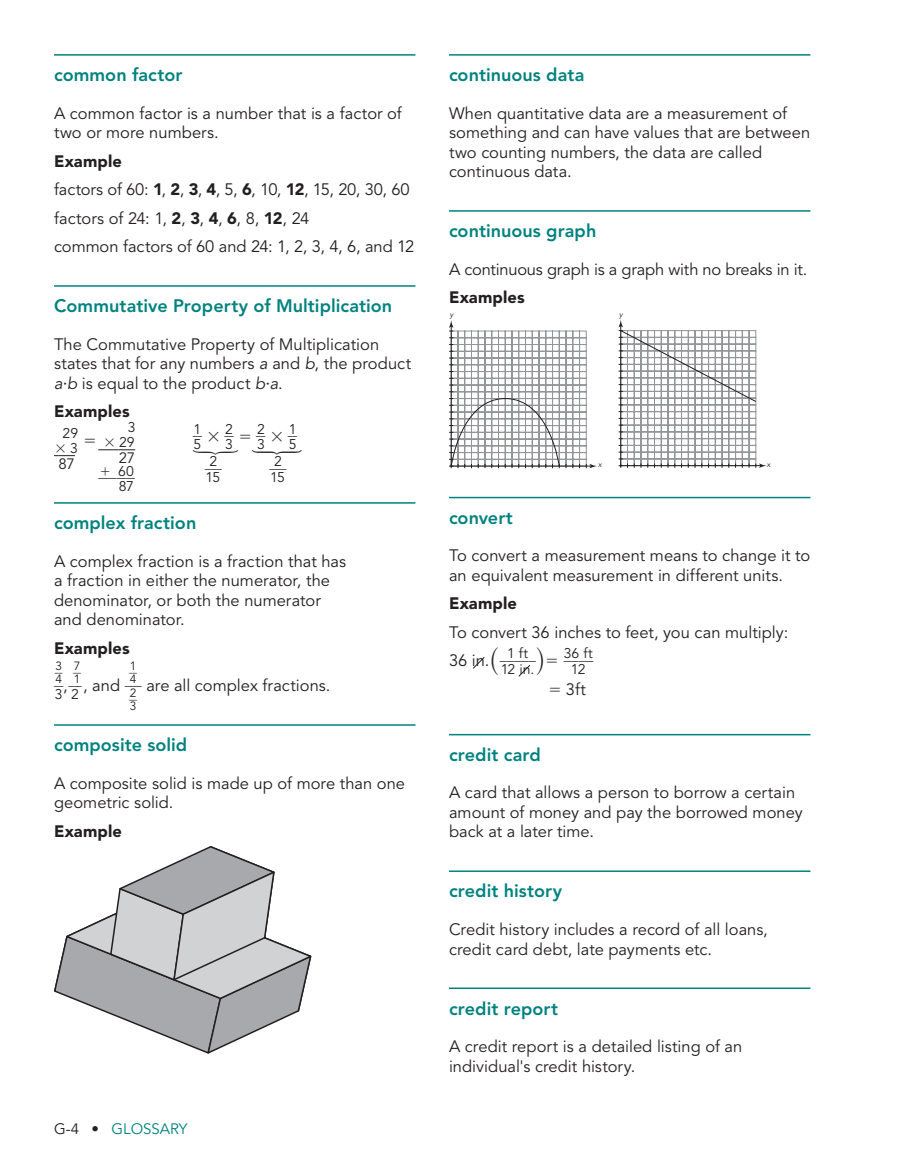
<style>
.page{position:relative;width:905px;height:1175px;background:#fff}
.page>*{position:absolute;margin:0;border:0;box-sizing:border-box;transform-origin:0 0}
.Gloss_Term_Line{font:800 18px "Avenir LT Std";letter-spacing:.005em;color:#00827e}
.para_start{font:16.5px/19.5px "Avenir LT Std";color:#231f20}
.Example{font:900 16.5px "Avenir LT Std";letter-spacing:.005em;color:#231f20}
.para_start-2{font:16.5px "STIX Size Four Sym";color:#231f20;scale:1.19 1}
.para_start-3{font:16.5px "STIX Size Five Sym";color:#231f20;scale:.93 1}
.t1{font:15px "Avenir LT Std";color:#00827e}
.para_start-4{font:15px "Avenir LT Std";color:#231f20}
.para_start-5{font:14.1px/15.6px "Avenir LT Std";color:#231f20;text-align:center}
.para_start-6{font:14.1px/14px "Avenir LT Std";color:#231f20;scale:.66 1}
.para_start-7{font:14.1px/13.8px "Avenir LT Std";color:#231f20;scale:.81 1}
.para_start-8{font:14.1px "Avenir LT Std";color:#231f20;scale:1.3 1}
.para_start-9{font:14.1px "Avenir LT Std";color:#231f20;scale:1.22 1}
.para_start-10{font:11.85px/11.7px "Avenir LT Std";color:#231f20;scale:.66 1}
.t2{font:italic 7.5px "Avenir LT Std";color:#231f20}
.s1{font-weight:900}
.s2{font-style:italic}
.s3{font-family:"Mathematical Pi OTF1"}
.s4{font-family:"Mathematical Pi OTF1";font-size:16.5px}
.s5{font-size:11.85px}
.s6{color:#231f20}
.s7{font-family:"STIX Size Two Sym";font-size:15.3px}
</style>
<div class="page">
<hr style="left:54px;top:54px;width:361px;height:2px;background:#00827e">
<hr style="left:54px;top:285px;width:361px;height:2px;background:#00827e">
<svg style="left:54px;top:455px;width:21px;height:1px"></svg>
<hr style="left:54px;top:502px;width:361px;height:1px;background:#00827e">
<hr style="left:54px;top:724px;width:361px;height:1px;background:#00827e">
<svg style="left:54px;top:846px;width:257px;height:207px"></svg>
<hr style="left:449px;top:54px;width:361px;height:2px;background:#00827e">
<hr style="left:449px;top:210px;width:361px;height:2px;background:#00827e">
<hr style="left:449px;top:497px;width:361px;height:1px;background:#00827e">
<hr style="left:449px;top:734px;width:361px;height:1px;background:#00827e">
<hr style="left:449px;top:870px;width:361px;height:2px;background:#00827e">
<hr style="left:449px;top:987px;width:361px;height:2px;background:#00827e">
<svg style="left:449px;top:320px;width:147px;height:148px"></svg>
<svg style="left:618px;top:320px;width:148px;height:148px"></svg>
<svg style="left:98px;top:449px;width:37px;height:1px"></svg>
<svg style="left:473px;top:657px;width:12px;height:12px"></svg>
<svg style="left:518px;top:665px;width:13px;height:12px"></svg>
<p class="Gloss_Term_Line" style="left:54px;top:64px;width:130px">common factor</p>
<p class="para_start" style="left:54px;top:104px;width:349px">A common factor is a number that is a factor of two or more numbers.</p>
<p class="Example" style="left:54px;top:151px;width:69px">Example</p>
<p class="para_start" style="left:54px;top:180px;width:357px">factors of 60: <span class="s1">1</span>, <span class="s1">2</span>, <span class="s1">3</span>, <span class="s1">4</span>, 5, <span class="s1">6</span>, 10, <span class="s1">12</span>, 15, 20, 30, 60</p>
<p class="para_start" style="left:54px;top:209px;width:257px">factors of 24: 1, <span class="s1">2</span>, <span class="s1">3</span>, <span class="s1">4</span>, <span class="s1">6</span>, 8, <span class="s1">12</span>, 24</p>
<p class="para_start" style="left:54px;top:237px;width:362px">common factors of 60 and 24: 1, 2, 3, 4, 6, and 12</p>
<p class="Gloss_Term_Line" style="left:54px;top:295px;width:340px">Commutative Property of Multiplication</p>
<p class="para_start" style="left:54px;top:335px;width:359px">The Commutative Property of Multiplication states that for any numbers <span class="s2">a</span> and <span class="s2">b</span>, the product <span class="s2">a</span><span class="s3">?</span><span class="s2">b</span> is equal to the product <span class="s2">b</span><span class="s3">?</span><span class="s2">a</span>.</p>
<p class="Example" style="left:54px;top:401px;width:77px">Examples</p>
<p class="para_start-5" style="left:55px;top:426px;width:43px;line-height:14.7px;text-align:left;text-indent:8px">29<br><span class="s3">3</span> 3 <sup>5</sup></p>
<p class="para_start-4" style="left:59px;top:455px;width:18px">87</p>
<p class="para_start-5" style="left:104px;top:420px;width:33px;line-height:14.9px;text-align:right">3<br><span class="s3">3</span> 29</p>
<p class="para_start-4" style="left:119px;top:449px;width:18px">27</p>
<p class="para_start-8" style="left:98px;top:464px;width:30px">____</p>
<p class="para_start-6" style="left:193px;top:424px;width:160px">_ _1 <span class="s4">3</span> _ _2 <span class="s4">5</span> _ _2 <span class="s4">3</span> _ _1<br>5</p>
<p class="para_start-2" style="left:193px;top:449px;width:40px">⏟</p>
<p class="para_start-5" style="left:289px;top:437px;width:9px">5</p>
<p class="para_start-5" style="left:225px;top:437px;width:9px">3</p>
<p class="para_start-5" style="left:257px;top:437px;width:9px">3</p>
<p class="para_start-3" style="left:252px;top:448px;width:55px">⏟</p>
<p class="para_start-7" style="left:205px;top:456px;width:23px">___2<br>15</p>
<p class="para_start-7" style="left:269px;top:456px;width:23px">___2<br>15</p>
<p class="para_start-5" style="left:99px;top:463px;width:36px;text-align:right"><span class="s3">1</span> 60<br>87</p>
<p class="Gloss_Term_Line" style="left:54px;top:512px;width:144px">complex fraction</p>
<p class="para_start" style="left:54px;top:551px;width:294px">A complex fraction is a fraction that has a fraction in either the numerator, the denominator, or both the numerator and denominator.</p>
<p class="Example" style="left:54px;top:638px;width:77px">Examples</p>
<p class="para_start-10" style="left:55px;top:662px;width:13px">_ _3</p>
<p class="para_start-6" style="left:54px;top:673px;width:44px">_ _<span class="s5">4</span> _ _<span class="s5">1<br></span>3</p>
<p class="para_start-10" style="left:73px;top:662px;width:13px">_ _7</p>
<p class="para_start-5" style="left:71px;top:686px;width:9px">2</p>
<p class="para_start-10" style="left:129px;top:662px;width:13px">_ _1<br>4</p>
<p class="para_start-9" style="left:125px;top:672px;width:16px">__</p>
<p class="para_start-10" style="left:129px;top:689px;width:13px">_ _2<br>3</p>
<p class="para_start" style="left:146px;top:676px;width:186px">are all complex fractions.</p>
<p class="para_start" style="left:83px;top:676px;width:39px">, and</p>
<p class="para_start" style="left:63px;top:676px;width:6px">,</p>
<p class="Gloss_Term_Line" style="left:54px;top:734px;width:135px">composite solid</p>
<p class="para_start" style="left:54px;top:773px;width:352px">A composite solid is made up of more than one geometric solid.</p>
<p class="Example" style="left:54px;top:821px;width:69px">Example</p>
<p class="t1" style="left:54px;top:1120px;width:135px"><span class="s6">G-4 •</span> Glossary</p>
<p class="Gloss_Term_Line" style="left:449px;top:64px;width:137px">continuous data</p>
<p class="para_start" style="left:449px;top:104px;width:363px">When quantitative data are a measurement of something and can have values that are between two counting numbers, the data are called continuous data.</p>
<p class="Gloss_Term_Line" style="left:449px;top:220px;width:149px">continuous graph</p>
<p class="para_start" style="left:449px;top:260px;width:360px">A continuous graph is a graph with no breaks in it.</p>
<p class="Example" style="left:449px;top:287px;width:77px">Examples</p>
<p class="t2" style="left:449px;top:310px;width:5px">y</p>
<p class="t2" style="left:619px;top:310px;width:5px">y</p>
<p class="t2" style="left:598px;top:460px;width:5px">x</p>
<p class="t2" style="left:766px;top:460px;width:5px">x</p>
<p class="Gloss_Term_Line" style="left:449px;top:507px;width:65px">convert</p>
<p class="para_start" style="left:449px;top:546px;width:363px">To convert a measurement means to change it to an equivalent measurement in different units.</p>
<p class="Example" style="left:449px;top:593px;width:69px">Example</p>
<p class="para_start" style="left:449px;top:623px;width:341px">To convert 36 inches to feet, you can multiply:</p>
<p class="para_start" style="left:449px;top:651px;width:52px">36 in.<sub>(</sub></p>
<p class="para_start-5" style="left:500px;top:647px;width:95px">_____<span class="s7">)</span><span class="s4">5</span> ____</p>
<p class="para_start-5" style="left:500px;top:646px;width:35px">1 ft<br>12 in.</p>
<p class="para_start-5" style="left:564px;top:646px;width:30px">36 ft<br>12</p>
<p class="para_start" style="left:548px;top:680px;width:40px"><span class="s3">5</span> 3ft</p>
<p class="Gloss_Term_Line" style="left:449px;top:744px;width:93px">credit card</p>
<p class="para_start" style="left:449px;top:783px;width:355px">A card that allows a person to borrow a certain amount of money and pay the borrowed money back at a later time.</p>
<p class="Gloss_Term_Line" style="left:449px;top:880px;width:115px">credit history</p>
<p class="para_start" style="left:449px;top:920px;width:320px">Credit history includes a record of all loans, credit card debt, late payments etc.</p>
<p class="Gloss_Term_Line" style="left:449px;top:997px;width:111px">credit report</p>
<p class="para_start" style="left:449px;top:1037px;width:295px">A credit report is a detailed listing of an individual's credit history.</p>
</div>
